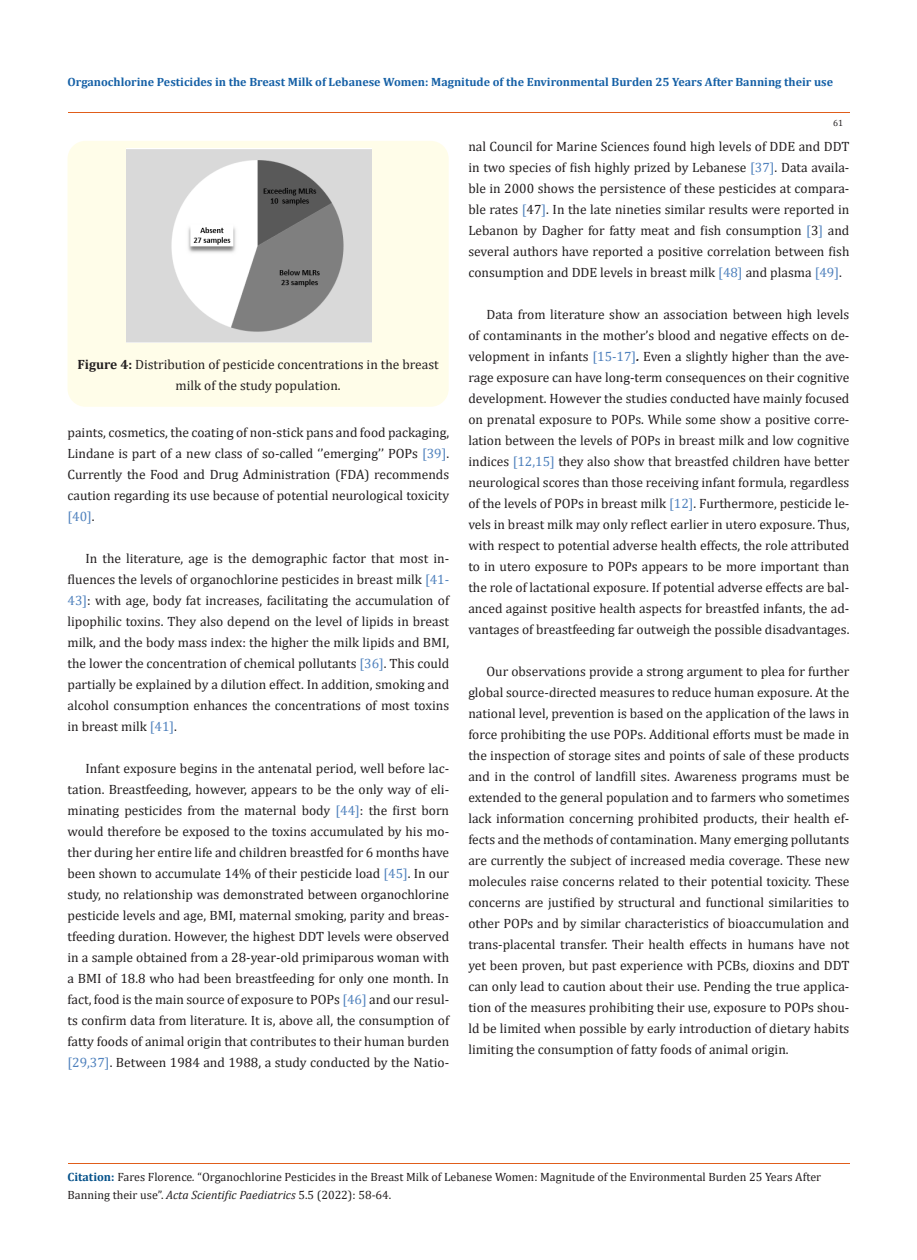
<style>
.page{position:relative;width:917px;height:1260px;background:#fff}
.page>*{position:absolute;margin:0;border:0;box-sizing:border-box;transform-origin:0 0}
.HTML_Preformatted{font:13.5px/21px "Cambria";color:#231f20;text-align:justify}
.t1{font:12px/18px "Cambria";color:#231f20}
.t2{font:700 12px "Cambria";color:#1560a6}
.t3{font:9px "Cambria";color:#231f20}
.s1{font-weight:700}
.s2{color:#4f81bd}
.s3{font-weight:700;font-style:italic}
.s4{font-weight:700;color:#035089}
.s5{font-style:italic}
</style>
<div class="page">
<hr style="left:68px;top:112px;width:781px;height:1px;background:#e05d1a">
<hr style="left:68px;top:1164px;width:781px;height:1px;background:#e05d1a">
<div style="left:68px;top:141px;width:380px;height:266px;background:#fffde9;border-radius:18px"></div>
<img style="left:127px;top:148px;width:244px;height:194px">
<p class="t2" style="left:68px;top:73px;width:767px">Organochlorine Pesticides in the Breast Milk of Lebanese Women: Magnitude of the Environmental Burden 25 Years After Banning their use</p>
<p class="HTML_Preformatted" style="left:77px;top:354px;width:363px;text-align:center"><span class="s1">Figure 4:</span> Distribution of pesticide concentrations in the breast milk of the study population.</p>
<p class="HTML_Preformatted" style="left:68px;top:422px;width:383px">paints, cosmetics, the coating of non-stick pans and food packaging, Lindane is part of a new class of so-called ‘’emerging’’ POPs <span class="s2">[39]</span>.<br>Currently the Food and Drug Administration (FDA) recommends caution regarding its use because of potential neurological toxicity <span class="s2">[40]</span>.</p>
<p class="HTML_Preformatted" style="left:68px;top:548px;width:383px;text-indent:18px">In the literature, age is the demographic factor that most in&shy;fluences the levels of organochlorine pesticides in breast milk <span class="s2">[41- 43]</span>: with age, body fat increases, facilitating the accumulation of lipophilic toxins. They also depend on the level of lipids in breast milk, and the body mass index: the higher the milk lipids and BMI, the lower the concentration of chemical pollutants <span class="s2">[36]</span>. This could partially be explained by a dilution effect. In addition, smoking and alcohol consumption enhances the concentrations of most toxins in breast milk <span class="s2">[41]</span>.</p>
<p class="HTML_Preformatted" style="left:68px;top:758px;width:383px;text-indent:18px">Infant exposure begins in the antenatal period, well before lac&shy;tation. Breastfeeding, however, appears to be the only way of eli&shy;minating pesticides from the maternal body <span class="s2">[44]</span>: the first born would therefore be exposed to the toxins accumulated by his mo&shy;ther during her entire life and children breastfed for 6 months have been shown to accumulate 14% of their pesticide load <span class="s2">[45]</span>. In our study, no relationship was demonstrated between organochlorine pesticide levels and age, BMI, maternal smoking, parity and breas&shy;tfeeding duration. However, the highest DDT levels were observed in a sample obtained from a 28-year-old primiparous woman with a BMI of 18.8 who had been breastfeeding for only one month. In fact, food is the main source of exposure to POPs <span class="s2">[46]</span> and our resul&shy;ts confirm data from literature. It is, above all, the consumption of fatty foods of animal origin that contributes to their human burden <span class="s2">[29,37]</span>. Between 1984 and 1988, a study conducted by the Natio-</p>
<p class="t3" style="left:833px;top:118px;width:11px">61</p>
<p class="HTML_Preformatted" style="left:468px;top:136px;width:382px">nal Council for Marine Sciences found high levels of DDE and DDT in two species of fish highly prized by Lebanese <span class="s2">[37]</span>. Data availa&shy;ble in 2000 shows the persistence of these pesticides at compara&shy;ble rates <span class="s2">[</span>47<span class="s2">]</span>. In the late nineties similar results were reported in Lebanon by Dagher for fatty meat and fish consumption <span class="s2">[</span>3<span class="s2">]</span> and several authors have reported a positive correlation between fish consumption and DDE levels in breast milk <span class="s2">[48]</span> and plasma <span class="s2">[49]</span>.</p>
<p class="HTML_Preformatted" style="left:468px;top:304px;width:382px;text-indent:18px">Data from literature show an association between high levels of contaminants in the mother’s blood and negative effects on de&shy;velopment in infants <span class="s2">[15-17]</span><span class="s3">.</span> Even a slightly higher than the ave&shy;rage exposure can have long-term consequences on their cognitive development. However the studies conducted have mainly focused on prenatal exposure to POPs. While some show a positive corre&shy;lation between the levels of POPs in breast milk and low cognitive indices <span class="s2">[12,15]</span> they also show that breastfed children have better neurological scores than those receiving infant formula, regardless of the levels of POPs in breast milk <span class="s2">[12]</span>. Furthermore, pesticide le&shy;vels in breast milk may only reflect earlier in utero exposure. Thus, with respect to potential adverse health effects, the role attributed to in utero exposure to POPs appears to be more important than the role of lactational exposure. If potential adverse effects are bal&shy;anced against positive health aspects for breastfed infants, the ad&shy;vantages of breastfeeding far outweigh the possible disadvantages.</p>
<p class="HTML_Preformatted" style="left:468px;top:661px;width:382px;text-indent:18px">Our observations provide a strong argument to plea for further global source-directed measures to reduce human exposure. At the national level, prevention is based on the application of the laws in force prohibiting the use POPs. Additional efforts must be made in the inspection of storage sites and points of sale of these products and in the control of landfill sites. Awareness programs must be extended to the general population and to farmers who sometimes lack information concerning prohibited products, their health ef&shy;fects and the methods of contamination. Many emerging pollutants are currently the subject of increased media coverage. These new molecules raise concerns related to their potential toxicity. These concerns are justified by structural and functional similarities to other POPs and by similar characteristics of bioaccumulation and trans-placental transfer. Their health effects in humans have not yet been proven, but past experience with PCBs, dioxins and DDT can only lead to caution about their use. Pending the true applica&shy;tion of the measures prohibiting their use, exposure to POPs shou&shy;ld be limited when possible by early introduction of dietary habits limiting the consumption of fatty foods of animal origin.</p>
<p class="t1" style="left:68px;top:1167px;width:755px"><span class="s4">Citation:</span> Fares Florence<span class="s5">.</span> “Organochlorine Pesticides in the Breast Milk of Lebanese Women: Magnitude of the Environmental Burden 25 Years After<br>Banning their use”. <span class="s5">Acta Scientific Paediatrics</span> 5.5 (2022): 58-64.</p>
</div>
